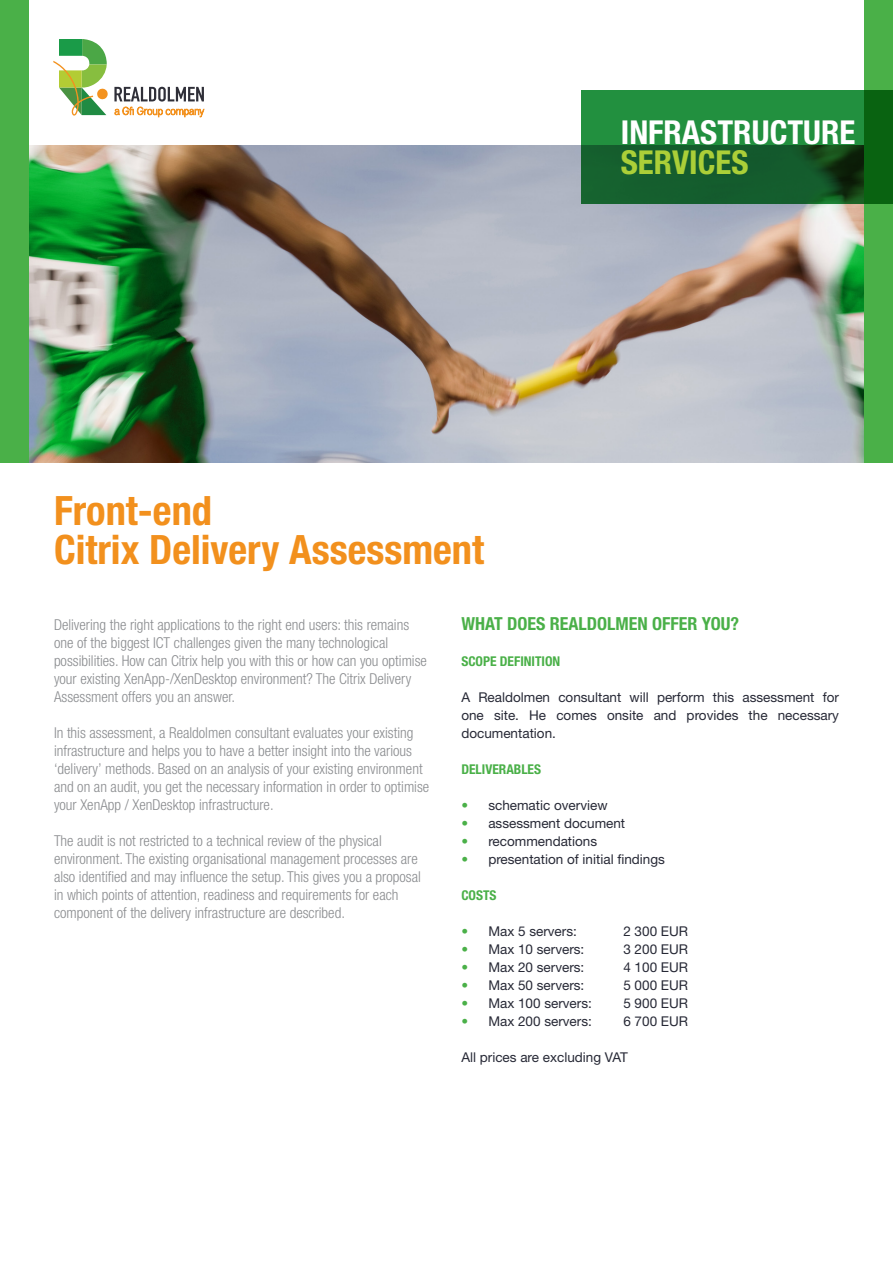
<style>
.page{position:relative;width:893px;height:1263px;background:#fff}
.page>*{position:absolute;margin:0;border:0;box-sizing:border-box;transform-origin:0 0}
.t1{font:700 condensed 40.5px "Helvetica Neue LT Std";color:#f2901d}
.Special_title{font:700 condensed 33px/30px "Helvetica Neue LT Std";color:#fff}
.Title_earlGrey{font:700 condensed 18px "Helvetica Neue LT Std";color:#4ab048}
.t2{font:300 condensed 15px/18px "Helvetica Neue LT Std";color:#8a8c8f}
.t3{font:13.5px/18px "Helvetica Neue LT Std";color:#272936;text-align:justify}
.Title_earlGrey-2{font:700 condensed 13.5px "Helvetica Neue LT Std";color:#4ab048}
.s1{color:#abcf38}
.s2{font-weight:700;color:#4ab048}
</style>
<div class="page">
<div style="left:0;top:0;width:893px;height:463px;background:#4ab048"></div>
<div style="left:29px;top:0;width:835px;height:463px;background:#fff"></div>
<svg style="left:114px;top:87px;width:90px;height:30px"></svg>
<svg style="left:53px;top:39px;width:55px;height:77px"></svg>
<img style="left:29px;top:145px;width:835px;height:318px">
<svg style="left:581px;top:90px;width:312px;height:114px;background:#197131"></svg>
<p class="t1" style="left:54px;top:486px;width:160px">Front-end</p>
<p class="t1" style="left:54px;top:525px;width:432px">Citrix Delivery Assessment</p>
<p class="Special_title" style="left:621px;top:117px;width:236px">INFRASTRUCTURE<br><span class="s1">SERVICES</span></p>
<p class="t2" style="left:54px;top:616px;width:374px">Delivering the right applications to the right end users: this remains one of the biggest ICT challenges given the many technological possibilities. How can Citrix help you with this or how can you optimise your existing XenApp-/XenDesktop environment? The Citrix Delivery Assessment offers you an answer.</p>
<p class="t2" style="left:54px;top:724px;width:377px">In this assessment, a Realdolmen consultant evaluates your existing infrastructure and helps you to have a better insight into the various ‘delivery’ methods. Based on an analysis of your existing environment and on an audit, you get the necessary information in order to optimise your XenApp / XenDesktop infrastructure.</p>
<p class="t2" style="left:54px;top:832px;width:368px">The audit is not restricted to a technical review of the physical environment. The existing organisational management processes are also identified and may influence the setup. This gives you a proposal in which points of attention, readiness and requirements for each component of the delivery infrastructure are described.</p>
<p class="Title_earlGrey" style="left:461px;top:613px;width:279px">WHAT DOES REALDOLMEN OFFER YOU?</p>
<p class="Title_earlGrey-2" style="left:461px;top:653px;width:100px">SCOPE DEFINITION</p>
<p class="t3" style="left:461px;top:688px;width:379px">A Realdolmen consultant will perform this assessment for one site. He comes onsite and provides the necessary documentation.</p>
<p class="Title_earlGrey-2" style="left:461px;top:761px;width:81px">DELIVERABLES</p>
<p class="t3" style="left:461px;top:796px;width:148px"><span class="s2">•</span> schematic overview</p>
<p class="t3" style="left:461px;top:814px;width:165px"><span class="s2">•</span> assessment document</p>
<p class="t3" style="left:461px;top:832px;width:137px"><span class="s2">•</span> recommendations</p>
<p class="t3" style="left:461px;top:850px;width:205px"><span class="s2">•</span> presentation of initial findings</p>
<p class="Title_earlGrey-2" style="left:461px;top:887px;width:37px">COSTS</p>
<p class="t3" style="left:461px;top:922px;width:117px"><span class="s2">•</span> Max 5 servers:</p>
<p class="t3" style="left:623px;top:922px;width:66px">2 300 EUR</p>
<p class="t3" style="left:461px;top:940px;width:125px"><span class="s2">•</span> Max 10 servers:</p>
<p class="t3" style="left:623px;top:940px;width:66px">3 200 EUR</p>
<p class="t3" style="left:461px;top:958px;width:125px"><span class="s2">•</span> Max 20 servers:</p>
<p class="t3" style="left:623px;top:958px;width:66px">4 100 EUR</p>
<p class="t3" style="left:461px;top:976px;width:125px"><span class="s2">•</span> Max 50 servers:</p>
<p class="t3" style="left:623px;top:976px;width:66px">5 000 EUR</p>
<p class="t3" style="left:461px;top:994px;width:132px"><span class="s2">•</span> Max 100 servers:</p>
<p class="t3" style="left:623px;top:994px;width:66px">5 900 EUR</p>
<p class="t3" style="left:461px;top:1012px;width:132px"><span class="s2">•</span> Max 200 servers:</p>
<p class="t3" style="left:623px;top:1012px;width:66px">6 700 EUR</p>
<p class="t3" style="left:461px;top:1048px;width:168px">All prices are excluding VAT</p>
</div>
